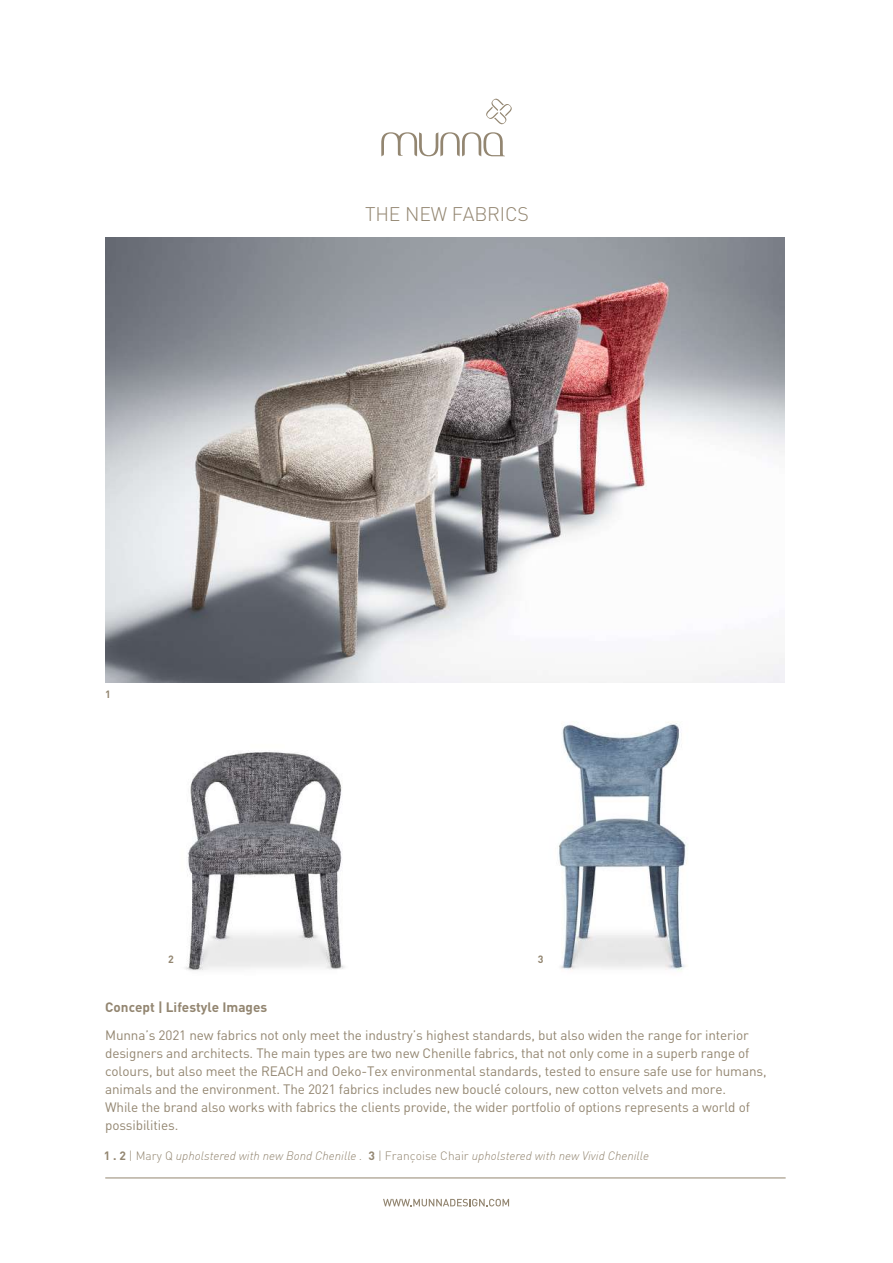
<style>
.page{position:relative;width:893px;height:1263px;background:#fff}
.page>*{position:absolute;margin:0;border:0;box-sizing:border-box;transform-origin:0 0}
.t1{font:300 19.5px "DIN";letter-spacing:-.01em;color:#938671}
.t2{font:13.5px/18px "DIN";letter-spacing:-.01em;color:#938671}
.t3{font:700 13.5px "DIN";color:#938671}
.t4{font:italic 300 12px "DIN";color:#938671}
.t5{font:700 10.5px "DIN";color:#938671}
.s1{font-weight:700;font-style:normal}
.s2{font-style:normal}
</style>
<div class="page">
<img style="left:558px;top:721px;width:130px;height:250px">
<img style="left:185px;top:752px;width:160px;height:219px">
<img style="left:105px;top:238px;width:679px;height:444px">
<hr style="left:105px;top:1178px;width:681px;height:1px;background:#938671">
<svg style="left:383px;top:1199px;width:126px;height:7px"></svg>
<svg style="left:381px;top:132px;width:124px;height:24px"></svg>
<svg style="left:486px;top:99px;width:26px;height:25px"></svg>
<h1 class="t1" style="left:365px;top:202px;width:165px">THE NEW FABRICS</h1>
<p class="t5" style="left:105px;top:687px;width:7px">1</p>
<p class="t5" style="left:168px;top:952px;width:7px">2</p>
<p class="t5" style="left:538px;top:952px;width:7px">3</p>
<p class="t3" style="left:105px;top:999px;width:164px">Concept | Lifestyle Images</p>
<p class="t2" style="left:105px;top:1025px;width:663px">Munna’s 2021 new fabrics not only meet the industry’s highest standards, but also widen the range for interior designers and architects. The main types are two new Chenille fabrics, that not only come in a superb range of colours, but also meet the REACH and Oeko-Tex environmental standards, tested to ensure safe use for humans, animals and the environment. The 2021 fabrics includes new bouclé colours, new cotton velvets and more.<br>While the brand also works with fabrics the clients provide, the wider portfolio of options represents a world of possibilities.</p>
<p class="t4" style="left:104px;top:1149px;width:547px"><span class="s1">1 . 2</span> <span class="s2">| Mary Q</span> upholstered with new Bond Chenille . <span class="s1">3</span> <span class="s2">| Françoise Chair</span> upholstered with new Vivid Chenille</p>
</div>
